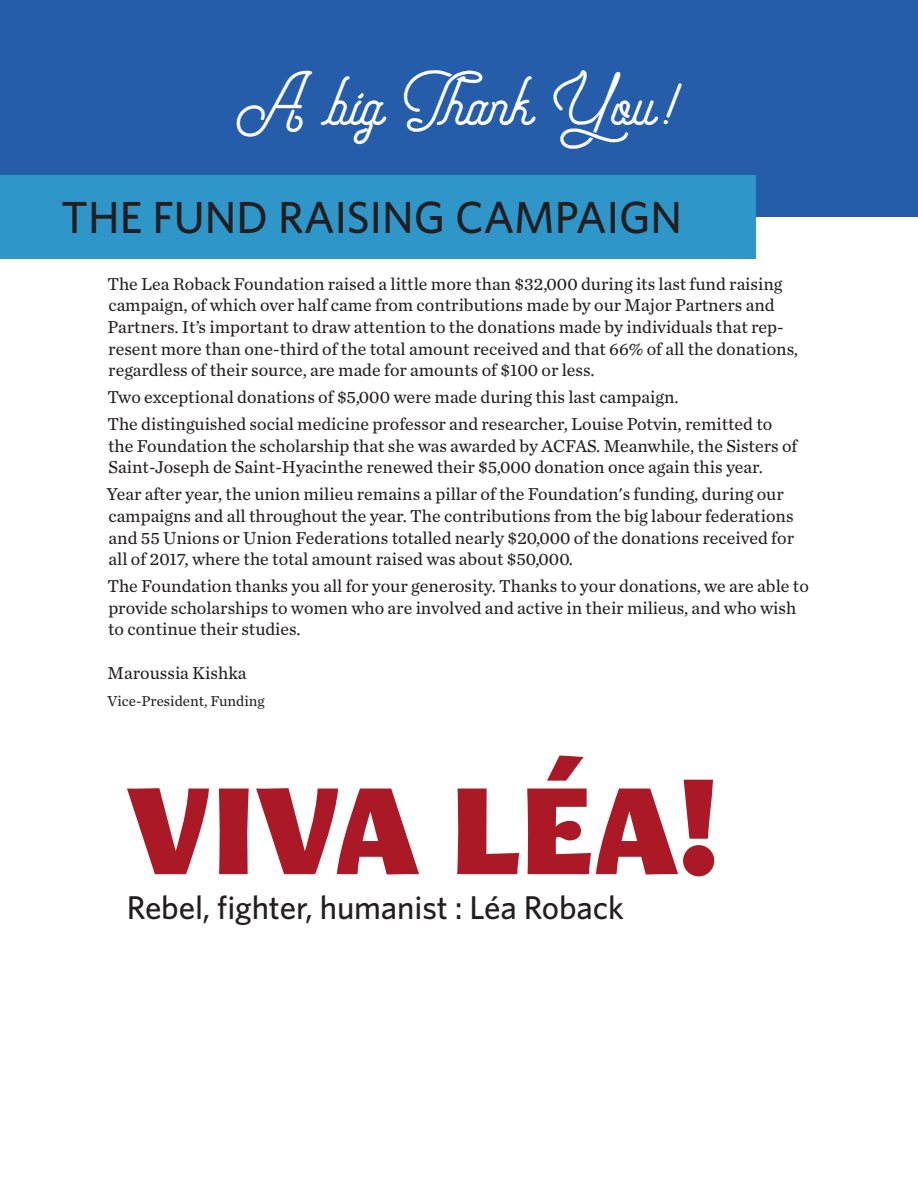
<style>
.page{position:relative;width:918px;height:1188px;background:#fff}
.page>*{position:absolute;margin:0;border:0;box-sizing:border-box;transform-origin:0 0}
.t1{font:123px "M Egalopolis Extra";color:#ab1826}
.t2{font:500 45px "Whitney";color:#231f20}
.t3{font:700 45px "Freeday Script Rough Solid";color:#fff}
.t4{font:500 33px "Whitney";letter-spacing:-.005em;color:#231f20}
.t5{font:18px/21.6px "Chronicle Text G2";color:#231f20}
.t6{font:15px "Chronicle Text G2";color:#231f20}
</style>
<div class="page">
<div style="left:0;top:0;width:918px;height:217px;background:#255dab"></div>
<div style="left:0;top:176px;width:756px;height:83px;background:#2f96c9"></div>
<h2 class="t3" style="left:238px;top:82px;width:446px">A big Thank You!</h2>
<h2 class="t2" style="left:61px;top:188px;width:615px">the fund raising campaign</h2>
<p class="t5" style="left:107px;top:272px;width:692px">The Lea Roback Foundation raised a little more than $32,000 during its last fund raising campaign, of which over half came from contributions made by our Major Partners and Partners. It’s important to draw attention to the donations made by individuals that rep&shy;resent more than one-third of the total amount received and that 66% of all the donations, regardless of their source, are made for amounts of $100 or less.</p>
<p class="t5" style="left:107px;top:383px;width:667px;line-height:27px">Two exceptional donations of $5,000 were made during this last campaign.<br>The distinguished social medicine professor and researcher, Louise Potvin, remitted to</p>
<p class="t5" style="left:108px;top:434px;width:691px">the Foundation the scholarship that she was awarded by ACFAS. Meanwhile, the Sisters of<br>Saint-Joseph de Saint-Hyacinthe renewed their $5,000 donation once again this year.</p>
<p class="t5" style="left:106px;top:483px;width:689px">Year after year, the union milieu remains a pillar of the Foundation's funding, during our campaigns and all throughout the year. The contributions from the big labour federations and 55 Unions or Union Federations totalled nearly $20,000 of the donations received for all of 2017, where the total amount raised was about $50,000.</p>
<p class="t5" style="left:107px;top:574px;width:703px">The Foundation thanks you all for your generosity. Thanks to your donations, we are able to provide scholarships to women who are involved and active in their milieus, and who wish to continue their studies.</p>
<p class="t5" style="left:108px;top:661px;width:140px">Maroussia Kishka</p>
<p class="t6" style="left:108px;top:689px;width:159px">Vice-President, Funding</p>
<h1 class="t1" style="left:127px;top:751px;width:594px">VIVA LÉA!</h1>
<h3 class="t4" style="left:127px;top:886px;width:499px">Rebel, fighter, humanist : Léa Roback</h3>
</div>
